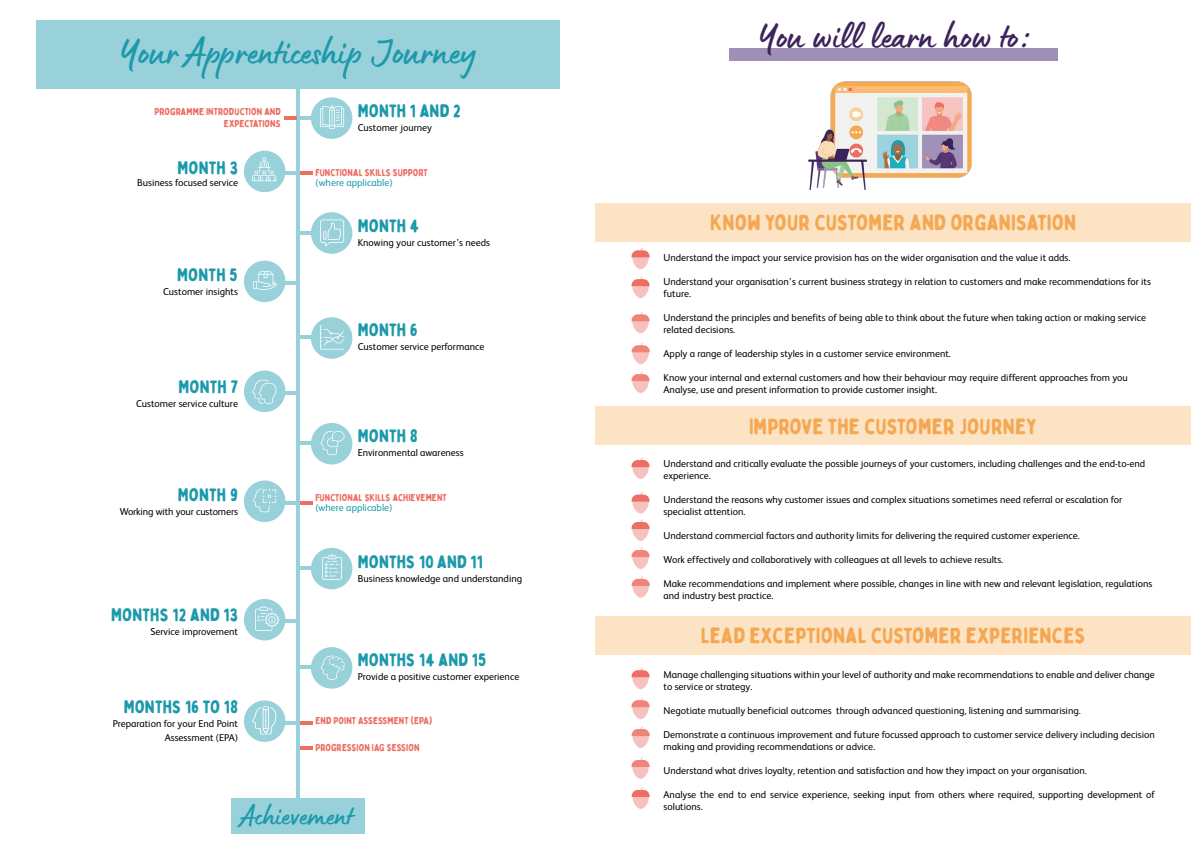
<style>
.page{position:relative;width:1191px;height:842px;background:#fff}
.page>*{position:absolute;margin:0;border:0;box-sizing:border-box;transform-origin:0 0}
.t1{font:40px "Lumios Marker";color:#1c99ab}
.t2{font:39px "Lumios Marker";color:#3c235a}
.t3{font:30px "Lumios Marker";color:#1c99ab}
.t4{font:22px "Bobby Jones Soft";color:#f5a854}
.t5{font:18.1px "Bobby Jones Soft";color:#1c99ab}
.t6{font:10px/12px "FS Albert";color:#000}
.t7{font:10px/12px "Bobby Jones Soft";color:#ed6e63;text-align:right}
.t8{font:10px "FS Albert";color:#1c99ab}
</style>
<div class="page">
<hr style="left:297px;top:73px;width:3px;height:733px;background:#99d1db">
<hr style="left:298px;top:116px;width:28px;height:3px;background:#99d1db">
<hr style="left:298px;top:666px;width:28px;height:3px;background:#99d1db">
<hr style="left:270px;top:620px;width:28px;height:3px;background:#99d1db">
<hr style="left:270px;top:172px;width:28px;height:3px;background:#99d1db">
<hr style="left:270px;top:282px;width:28px;height:3px;background:#99d1db">
<hr style="left:270px;top:391px;width:28px;height:4px;background:#99d1db">
<hr style="left:270px;top:501px;width:28px;height:3px;background:#99d1db">
<hr style="left:298px;top:336px;width:28px;height:3px;background:#99d1db">
<hr style="left:298px;top:442px;width:28px;height:3px;background:#99d1db">
<hr style="left:298px;top:566px;width:28px;height:3px;background:#99d1db">
<div style="left:311px;top:97px;width:41px;height:42px;background:#99d1db;border-radius:50%"></div>
<div style="left:311px;top:317px;width:41px;height:42px;background:#99d1db;border-radius:50%"></div>
<div style="left:311px;top:423px;width:41px;height:41px;background:#99d1db;border-radius:50%"></div>
<div style="left:311px;top:548px;width:41px;height:41px;background:#99d1db;border-radius:50%"></div>
<div style="left:311px;top:647px;width:41px;height:42px;background:#99d1db;border-radius:50%"></div>
<div style="left:244px;top:151px;width:41px;height:41px;background:#99d1db;border-radius:50%"></div>
<div style="left:244px;top:480px;width:41px;height:42px;background:#99d1db;border-radius:50%"></div>
<div style="left:244px;top:599px;width:41px;height:41px;background:#99d1db;border-radius:50%"></div>
<div style="left:244px;top:261px;width:41px;height:41px;background:#99d1db;border-radius:50%"></div>
<div style="left:244px;top:370px;width:41px;height:42px;background:#99d1db;border-radius:50%"></div>
<hr style="left:270px;top:721px;width:28px;height:3px;background:#99d1db">
<div style="left:244px;top:700px;width:41px;height:42px;background:#99d1db;border-radius:50%"></div>
<svg style="left:320px;top:105px;width:24px;height:24px"></svg>
<svg style="left:321px;top:656px;width:24px;height:24px"></svg>
<svg style="left:252px;top:706px;width:24px;height:29px"></svg>
<svg style="left:253px;top:488px;width:24px;height:24px"></svg>
<svg style="left:322px;top:554px;width:20px;height:26px"></svg>
<svg style="left:255px;top:606px;width:24px;height:25px"></svg>
<svg style="left:252px;top:380px;width:24px;height:24px"></svg>
<svg style="left:252px;top:157px;width:24px;height:24px"></svg>
<svg style="left:320px;top:431px;width:24px;height:24px"></svg>
<hr style="left:298px;top:231px;width:28px;height:3px;background:#99d1db">
<div style="left:311px;top:212px;width:41px;height:42px;background:#99d1db;border-radius:50%"></div>
<svg style="left:320px;top:219px;width:24px;height:27px"></svg>
<svg style="left:253px;top:271px;width:24px;height:19px"></svg>
<svg style="left:320px;top:325px;width:24px;height:25px"></svg>
<div style="left:36px;top:21px;width:523px;height:68px;background:#99d1db"></div>
<div style="left:231px;top:798px;width:134px;height:36px;background:#99d1db"></div>
<svg style="left:284px;top:116px;width:13px;height:3px"></svg>
<svg style="left:300px;top:172px;width:12px;height:3px"></svg>
<svg style="left:300px;top:501px;width:12px;height:3px"></svg>
<svg style="left:300px;top:721px;width:12px;height:3px"></svg>
<svg style="left:300px;top:746px;width:12px;height:3px"></svg>
<div style="left:729px;top:48px;width:328px;height:12px;background:#9e8fb5"></div>
<div style="left:595px;top:203px;width:596px;height:39px;background:#fce3c3"></div>
<div style="left:595px;top:406px;width:596px;height:39px;background:#fce3c3"></div>
<div style="left:595px;top:616px;width:596px;height:39px;background:#fce3c3"></div>
<img style="left:808px;top:81px;width:164px;height:108px">
<svg style="left:631px;top:248px;width:18px;height:21px"></svg>
<svg style="left:631px;top:277px;width:18px;height:21px"></svg>
<svg style="left:631px;top:312px;width:18px;height:21px"></svg>
<svg style="left:631px;top:372px;width:18px;height:21px"></svg>
<svg style="left:631px;top:343px;width:19px;height:21px"></svg>
<svg style="left:631px;top:492px;width:18px;height:49px"></svg>
<svg style="left:631px;top:547px;width:18px;height:22px"></svg>
<svg style="left:631px;top:576px;width:19px;height:22px"></svg>
<svg style="left:631px;top:668px;width:18px;height:21px"></svg>
<svg style="left:631px;top:698px;width:18px;height:21px"></svg>
<svg style="left:631px;top:757px;width:18px;height:22px"></svg>
<svg style="left:631px;top:726px;width:19px;height:22px"></svg>
<svg style="left:631px;top:787px;width:19px;height:22px"></svg>
<svg style="left:631px;top:457px;width:18px;height:22px"></svg>
<h1 class="t1" style="left:119px;top:26px;width:359px">Your Apprenticeship Journey</h1>
<p class="t7" style="left:154px;top:105px;width:128px">PROGRAMME INTRODUCTION AND<br>EXPECTATIONS</p>
<h3 class="t5" style="left:177px;top:156px;width:62px">MONTH 3</h3>
<p class="t6" style="left:137px;top:176px;width:102px">Business focused service</p>
<h3 class="t5" style="left:177px;top:264px;width:62px">MONTH 5</h3>
<p class="t6" style="left:163px;top:286px;width:76px">Customer insights</p>
<h3 class="t5" style="left:178px;top:375px;width:61px">MONTH 7</h3>
<p class="t6" style="left:136px;top:397px;width:103px">Customer service culture</p>
<h3 class="t5" style="left:178px;top:483px;width:62px">MONTH 9</h3>
<p class="t6" style="left:120px;top:505px;width:120px">Working with your customers</p>
<h3 class="t5" style="left:111px;top:603px;width:128px">MONTHS 12 AND 13</h3>
<p class="t6" style="left:150px;top:625px;width:89px">Service improvement</p>
<h3 class="t5" style="left:124px;top:696px;width:116px">MONTHS 16 TO 18</h3>
<p class="t6" style="left:113px;top:717px;width:127px;line-height:14px;text-align:right">Preparation for your End Point<br>Assessment (EPA)</p>
<h3 class="t5" style="left:358px;top:100px;width:105px">MONTH 1 AND 2</h3>
<p class="t6" style="left:358px;top:122px;width:76px">Customer journey</p>
<p class="t7" style="left:315px;top:167px;width:114px">FUNCTIONAL SKILLS SUPPORT</p>
<p class="t8" style="left:315px;top:177px;width:79px">(where applicable)</p>
<h3 class="t5" style="left:358px;top:215px;width:63px">MONTH 4</h3>
<p class="t6" style="left:358px;top:237px;width:134px">Knowing your customer’s needs</p>
<h3 class="t5" style="left:358px;top:318px;width:62px">MONTH 6</h3>
<p class="t6" style="left:358px;top:340px;width:128px">Customer service performance</p>
<h3 class="t5" style="left:358px;top:425px;width:62px">MONTH 8</h3>
<p class="t6" style="left:358px;top:447px;width:107px">Environmental awareness</p>
<p class="t7" style="left:315px;top:492px;width:133px">FUNCTIONAL SKILLS ACHIEVEMENT</p>
<p class="t8" style="left:315px;top:502px;width:79px">(where applicable)</p>
<h3 class="t5" style="left:358px;top:551px;width:127px">MONTHS 10 AND 11</h3>
<p class="t6" style="left:358px;top:572px;width:166px">Business knowledge and understanding</p>
<h3 class="t5" style="left:358px;top:648px;width:130px">MONTHS 14 AND 15</h3>
<p class="t6" style="left:358px;top:670px;width:163px">Provide a positive customer experience</p>
<p class="t7" style="left:315px;top:715px;width:118px">END POINT ASSESSMENT (EPA)</p>
<p class="t7" style="left:315px;top:742px;width:106px">PROGRESSION IAG SESSION</p>
<h3 class="t3" style="left:242px;top:796px;width:113px">Achievement</h3>
<h2 class="t2" style="left:757px;top:11px;width:273px">You will learn how to:</h2>
<h3 class="t4" style="left:710px;top:209px;width:368px">KNOW YOUR CUSTOMER AND ORGANISATION</h3>
<p class="t6" style="left:663px;top:252px;width:408px">Understand the impact your service provision has on the wider organisation and the value it adds.</p>
<p class="t6" style="left:663px;top:276px;width:489px">Understand your organisation’s current business strategy in relation to customers and make recommendations for its future.</p>
<p class="t6" style="left:663px;top:312px;width:484px">Understand the principles and benefits of being able to think about the future when taking action or making service related decisions.</p>
<p class="t6" style="left:663px;top:348px;width:289px">Apply a range of leadership styles in a customer service environment.</p>
<p class="t6" style="left:663px;top:372px;width:466px">Know your internal and external customers and how their behaviour may require different approaches from you<br>Analyse, use and present information to provide customer insight.</p>
<h3 class="t4" style="left:749px;top:412px;width:290px">IMPROVE THE CUSTOMER JOURNEY</h3>
<p class="t6" style="left:663px;top:457px;width:483px">Understand and critically evaluate the possible journeys of your customers, including challenges and the end-to-end experience.</p>
<p class="t6" style="left:663px;top:493px;width:460px">Understand the reasons why customer issues and complex situations sometimes need referral or escalation for specialist attention.</p>
<p class="t6" style="left:663px;top:529px;width:418px">Understand commercial factors and authority limits for delivering the required customer experience.</p>
<p class="t6" style="left:663px;top:553px;width:341px">Work effectively and collaboratively with colleagues at all levels to achieve results.</p>
<p class="t6" style="left:663px;top:577px;width:490px">Make recommendations and implement where possible, changes in line with new and relevant legislation, regulations and industry best practice.</p>
<h3 class="t4" style="left:701px;top:622px;width:386px">LEAD EXCEPTIONAL CUSTOMER EXPERIENCES</h3>
<p class="t6" style="left:663px;top:668px;width:493px">Manage challenging situations within your level of authority and make recommendations to enable and deliver change to service or strategy.</p>
<p class="t6" style="left:663px;top:704px;width:419px">Negotiate mutually beneficial outcomes through advanced questioning, listening and summarising.</p>
<p class="t6" style="left:663px;top:728px;width:493px">Demonstrate a continuous improvement and future focussed approach to customer service delivery including decision making and providing recommendations or advice.</p>
<p class="t6" style="left:663px;top:764px;width:425px">Understand what drives loyalty, retention and satisfaction and how they impact on your organisation.</p>
<p class="t6" style="left:663px;top:788px;width:493px">Analyse the end to end service experience, seeking input from others where required, supporting development of solutions.</p>
</div>
